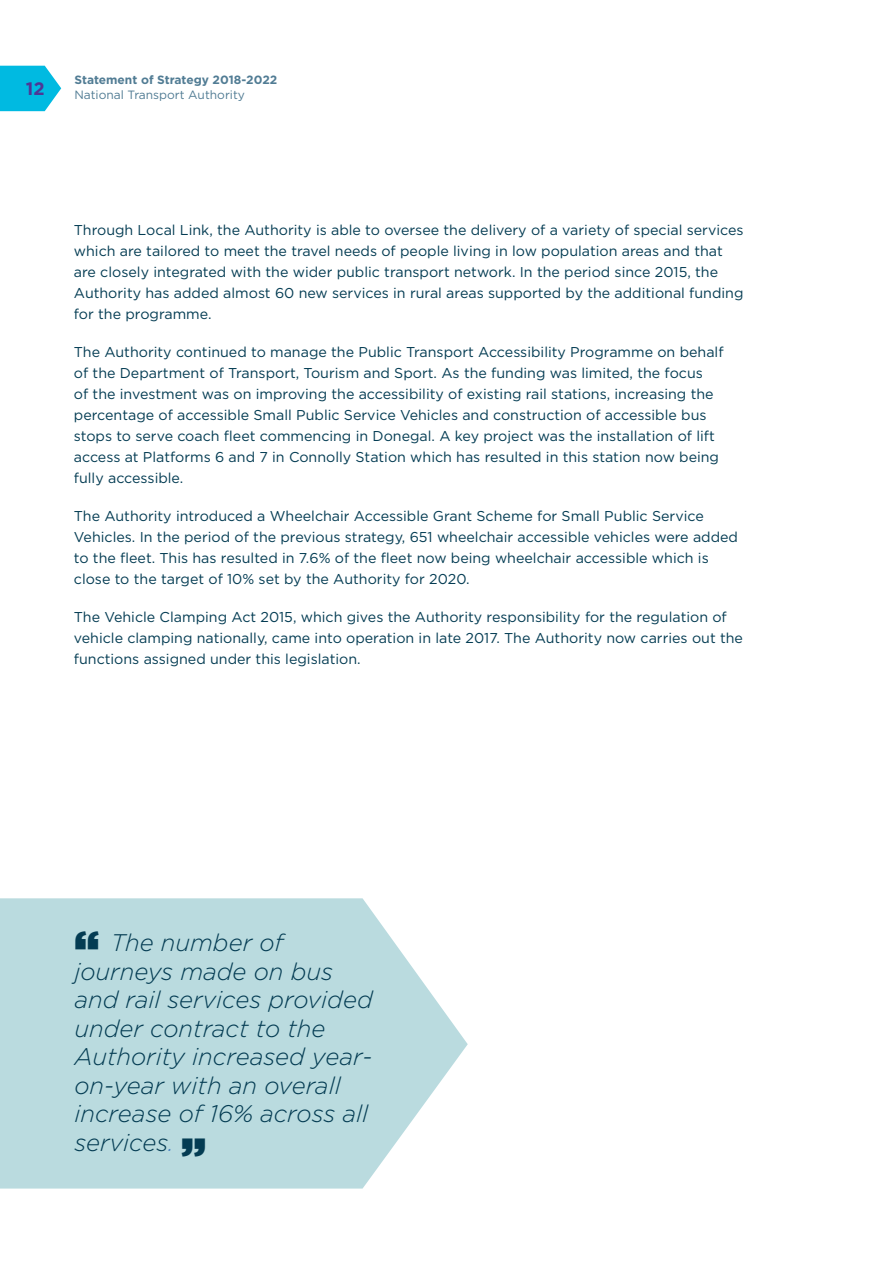
<style>
.page{position:relative;width:893px;height:1263px;background:#fff}
.page>*{position:absolute;margin:0;border:0;box-sizing:border-box;transform-origin:0 0}
.t1{font:italic 300 24px/28.5px "Gotham";color:#043c53}
.t2{font:700 18px "Gotham";color:#4e3696}
.t3{font:14.25px/21px "Gotham";color:#043c53}
.t4{font:700 12px "Gotham";color:#517c94}
.t5{font:12px "Gotham";color:#517c94}
.s1{font-weight:900;font-style:normal;font-size:45px}
.s2{color:#4d84c4}
</style>
<div class="page">
<svg style="left:0;top:66px;width:61px;height:45px;background:#21c2e4"></svg>
<svg style="left:0;top:898px;width:468px;height:290px;background:#c1dfe2"></svg>
<p class="t2" style="left:26px;top:78px;width:20px">12</p>
<p class="t4" style="left:74px;top:73px;width:204px">Statement of Strategy 2018-2022</p>
<p class="t5" style="left:74px;top:88px;width:172px">National Transport Authority</p>
<p class="t3" style="left:74px;top:219px;width:671px">Through Local Link, the Authority is able to oversee the delivery of a variety of special services which are tailored to meet the travel needs of people living in low population areas and that are closely integrated with the wider public transport network. In the period since 2015, the Authority has added almost 60 new services in rural areas supported by the additional funding for the programme.</p>
<p class="t3" style="left:74px;top:341px;width:651px">The Authority continued to manage the Public Transport Accessibility Programme on behalf of the Department of Transport, Tourism and Sport. As the funding was limited, the focus<br>of the investment was on improving the accessibility of existing rail stations, increasing the percentage of accessible Small Public Service Vehicles and construction of accessible bus stops to serve coach fleet commencing in Donegal. A key project was the installation of lift access at Platforms 6 and 7 in Connolly Station which has resulted in this station now being fully accessible.</p>
<p class="t3" style="left:74px;top:505px;width:666px">The Authority introduced a Wheelchair Accessible Grant Scheme for Small Public Service Vehicles. In the period of the previous strategy, 651 wheelchair accessible vehicles were added to the fleet. This has resulted in 7.6% of the fleet now being wheelchair accessible which is close to the target of 10% set by the Authority for 2020.</p>
<p class="t3" style="left:74px;top:606px;width:671px">The Vehicle Clamping Act 2015, which gives the Authority responsibility for the regulation of vehicle clamping nationally, came into operation in late 2017. The Authority now carries out the functions assigned under this legislation.</p>
<h1 class="t1" style="left:74px;top:929px;width:300px"><span class="s1">“</span> The number of journeys made on bus and rail services provided under contract to the<br>Authority increased year&shy;on-year with an overall increase of 16% across all services<span class="s2">.</span> <span class="s1">”</span></h1>
</div>
